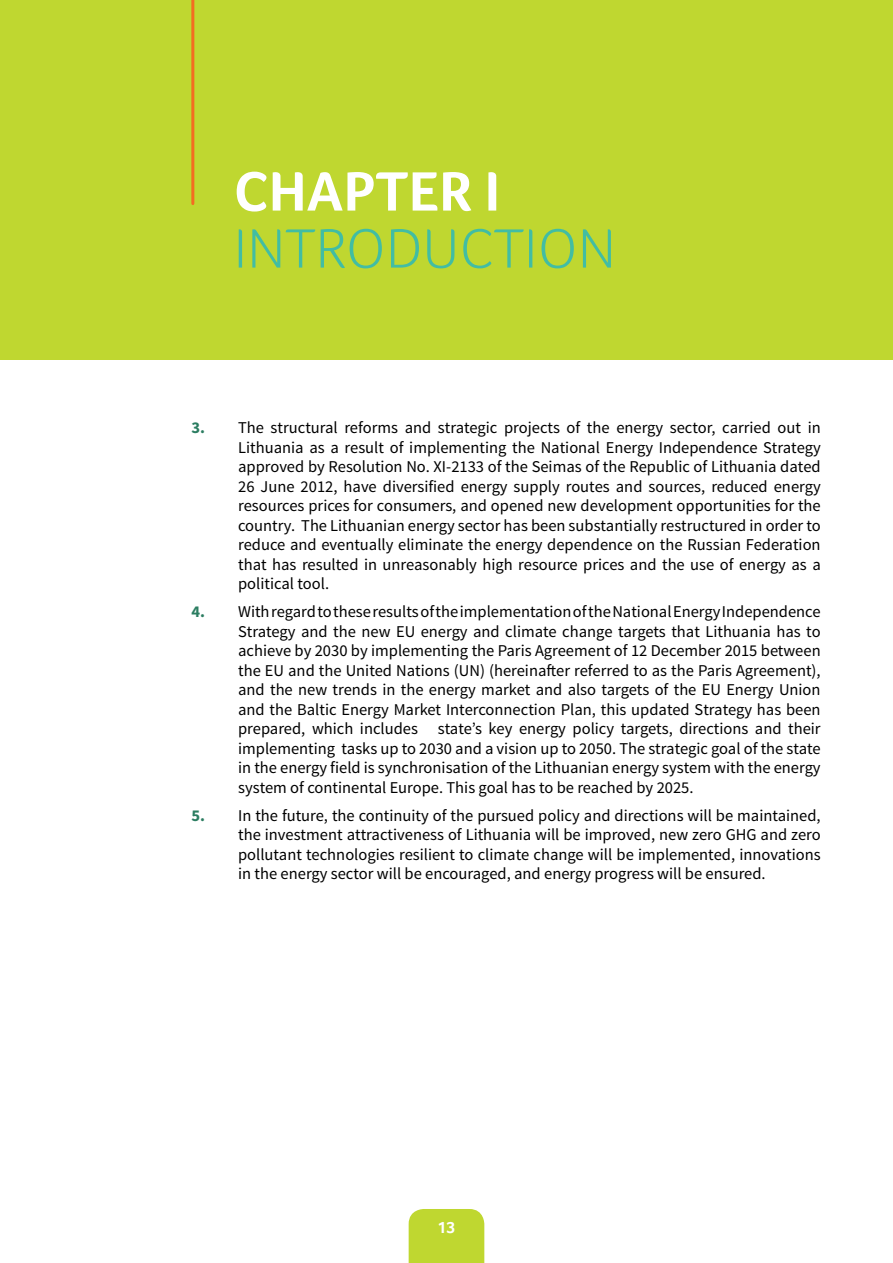
<style>
.page{position:relative;width:893px;height:1263px;background:#fff}
.page>*{position:absolute;margin:0;border:0;box-sizing:border-box;transform-origin:0 0}
.t1{font:300 57px "Foco";letter-spacing:.01em;color:#42bda3}
.t2{font:700 57px "Foco";letter-spacing:.01em;color:#fff}
.t3{font:16.5px/19.5px "Source Sans Pro";color:#000;text-align:justify}
.t4{font:700 16.5px "Foco";color:#fff}
.s1{font-weight:700;color:#2b7d61}
</style>
<div class="page">
<div style="left:409px;top:1209px;width:75px;height:54px;background:#bfd730"></div>
<div style="left:0;top:0;width:893px;height:359px;background:#bfd730"></div>
<hr style="left:191px;top:0;width:3px;height:204px;background:#f36c21">
<h1 class="t2" style="left:234px;top:158px;width:268px">CHAPTER I</h1>
<h1 class="t1" style="left:234px;top:215px;width:383px">INTRODUCTION</h1>
<p class="t3" style="left:238px;top:418px;width:584px;text-indent:-47px"><span class="s1">3.</span> The structural reforms and strategic projects of the energy sector, carried out in Lithuania as a result of implementing the National Energy Independence Strategy approved by Resolution No. XI-2133 of the Seimas of the Republic of Lithuania dated 26 June 2012, have diversified energy supply routes and sources, reduced energy resources prices for consumers, and opened new development opportunities for the country. The Lithuanian energy sector has been substantially restructured in order to reduce and eventually eliminate the energy dependence on the Russian Federation that has resulted in unreasonably high resource prices and the use of energy as a political tool.</p>
<p class="t3" style="left:238px;top:602px;width:584px;text-indent:-47px"><span class="s1">4.</span> With regard to these results of the implementation of the National Energy Independence Strategy and the new EU energy and climate change targets that Lithuania has to achieve by 2030 by implementing the Paris Agreement of 12 December 2015 between the EU and the United Nations (UN) (hereinafter referred to as the Paris Agreement), and the new trends in the energy market and also targets of the EU Energy Union and the Baltic Energy Market Interconnection Plan, this updated Strategy has been prepared, which includes state’s key energy policy targets, directions and their implementing tasks up to 2030 and a vision up to 2050. The strategic goal of the state in the energy field is synchronisation of the Lithuanian energy system with the energy system of continental Europe. This goal has to be reached by 2025.</p>
<p class="t3" style="left:238px;top:806px;width:584px;text-indent:-47px"><span class="s1">5.</span> In the future, the continuity of the pursued policy and directions will be maintained, the investment attractiveness of Lithuania will be improved, new zero GHG and zero pollutant technologies resilient to climate change will be implemented, innovations in the energy sector will be encouraged, and energy progress will be ensured.</p>
<p class="t4" style="left:437px;top:1218px;width:20px">13</p>
</div>
